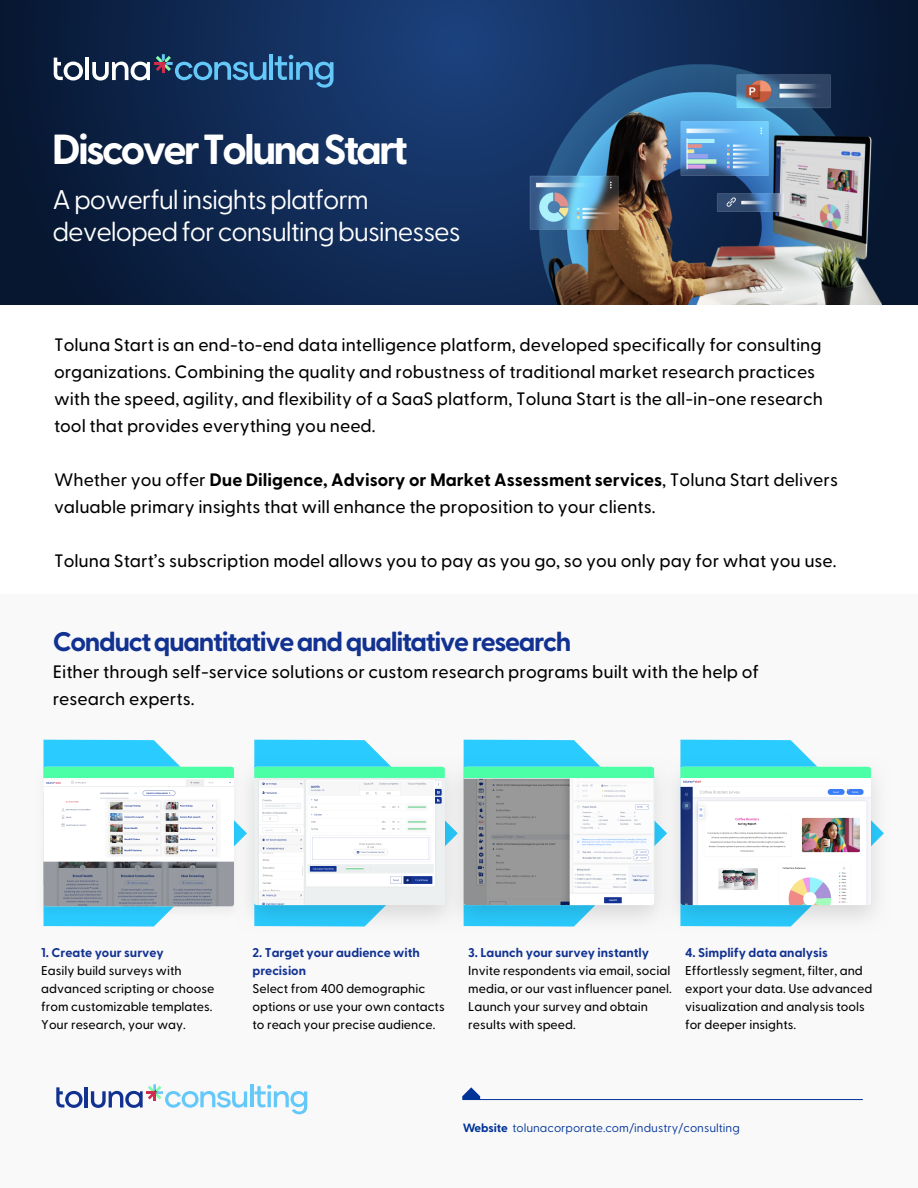
<style>
.page{position:relative;width:918px;height:1188px;background:#fff}
.page>*{position:absolute;margin:0;border:0;box-sizing:border-box;transform-origin:0 0}
.t1{font:700 42px "Greycliff CF";letter-spacing:-.07em;color:#fff}
.t2{font:27px/32.4px "Greycliff CF";letter-spacing:-.04em;color:#fff}
.t3{font:700 27px "Greycliff CF";letter-spacing:-.05em;color:#123292}
.t4{font:500 18px/27px "Greycliff CF";color:#000}
.t5{font:500 12.75px/18px "Greycliff CF";color:#000}
.t6{font:700 12.75px/18px "Greycliff CF";color:#123292}
.t7{font:12px "Greycliff CF";color:#003398}
.s1{font-weight:700}
</style>
<div class="page">
<div style="left:0;top:594px;width:918px;height:594px;background:#f9f9f9"></div>
<img style="left:0;top:0;width:918px;height:305px">
<hr style="left:463px;top:1099px;width:400px;height:1px;background:#003398">
<svg style="left:462px;top:1087px;width:18px;height:13px"></svg>
<svg style="left:464px;top:740px;width:196px;height:187px"></svg>
<img style="left:465px;top:779px;width:189px;height:126px">
<svg style="left:680px;top:740px;width:204px;height:187px"></svg>
<img style="left:680px;top:778px;width:191px;height:127px">
<div style="left:234px;top:756px;width:231px;height:178px;background:#f2f2f2"></div>
<svg style="left:254px;top:740px;width:204px;height:187px"></svg>
<img style="left:254px;top:778px;width:190px;height:127px">
<svg style="left:44px;top:740px;width:203px;height:187px"></svg>
<img style="left:44px;top:779px;width:190px;height:127px">
<hr style="left:85px;top:58px;width:4px;height:22px;background:#fff">
<svg style="left:54px;top:58px;width:29px;height:23px"></svg>
<svg style="left:275px;top:55px;width:59px;height:33px;background:#2d6292"></svg>
<hr style="left:270px;top:54px;width:3px;height:26px;background:#64c9f9">
<svg style="left:92px;top:54px;width:174px;height:27px;background:#3b5c7f"></svg>
<hr style="left:85px;top:1087px;width:3px;height:21px;background:#123292">
<svg style="left:56px;top:1087px;width:27px;height:21px"></svg>
<svg style="left:255px;top:1085px;width:52px;height:29px"></svg>
<hr style="left:250px;top:1084px;width:3px;height:23px;background:#64c9f9">
<svg style="left:91px;top:1084px;width:156px;height:24px"></svg>
<h1 class="t1" style="left:52px;top:124px;width:358px">Discover Toluna Start</h1>
<h2 class="t2" style="left:52px;top:184px;width:410px">A powerful insights platform developed for consulting businesses</h2>
<p class="t4" style="left:54px;top:332px;width:771px">Toluna Start is an end-to-end data intelligence platform, developed specifically for consulting organizations. Combining the quality and robustness of traditional market research practices with the speed, agility, and flexibility of a SaaS platform, Toluna Start is the all-in-one research tool that provides everything you need.</p>
<p class="t4" style="left:54px;top:467px;width:786px">Whether you offer <span class="s1">Due Diligence, Advisory or Market Assessment services</span>, Toluna Start delivers valuable primary insights that will enhance the proposition to your clients.</p>
<p class="t4" style="left:54px;top:548px;width:784px">Toluna Start’s subscription model allows you to pay as you go, so you only pay for what you use.</p>
<h2 class="t3" style="left:53px;top:625px;width:520px">Conduct quantitative and qualitative research</h2>
<p class="t4" style="left:53px;top:658px;width:708px">Either through self-service solutions or custom research programs built with the help of research experts.</p>
<p class="t6" style="left:41px;top:944px;width:124px">1. Create your survey</p>
<p class="t5" style="left:41px;top:962px;width:175px">Easily build surveys with advanced scripting or choose from customizable templates.<br>Your research, your way.</p>
<p class="t6" style="left:252px;top:944px;width:169px">2. Target your audience with precision</p>
<p class="t5" style="left:252px;top:980px;width:194px">Select from 400 demographic options or use your own contacts to reach your precise audience.</p>
<p class="t6" style="left:468px;top:944px;width:182px">3. Launch your survey instantly</p>
<p class="t5" style="left:468px;top:962px;width:205px">Invite respondents via email, social media, or our vast influencer panel.<br>Launch your survey and obtain results with speed.</p>
<p class="t6" style="left:685px;top:944px;width:144px">4. Simplify data analysis</p>
<p class="t5" style="left:685px;top:962px;width:189px">Effortlessly segment, filter, and export your data. Use advanced visualization and analysis tools for deeper insights.</p>
<p class="t7" style="left:463px;top:1121px;width:279px"><span class="s1">Website</span> tolunacorporate.com/industry/consulting</p>
</div>
